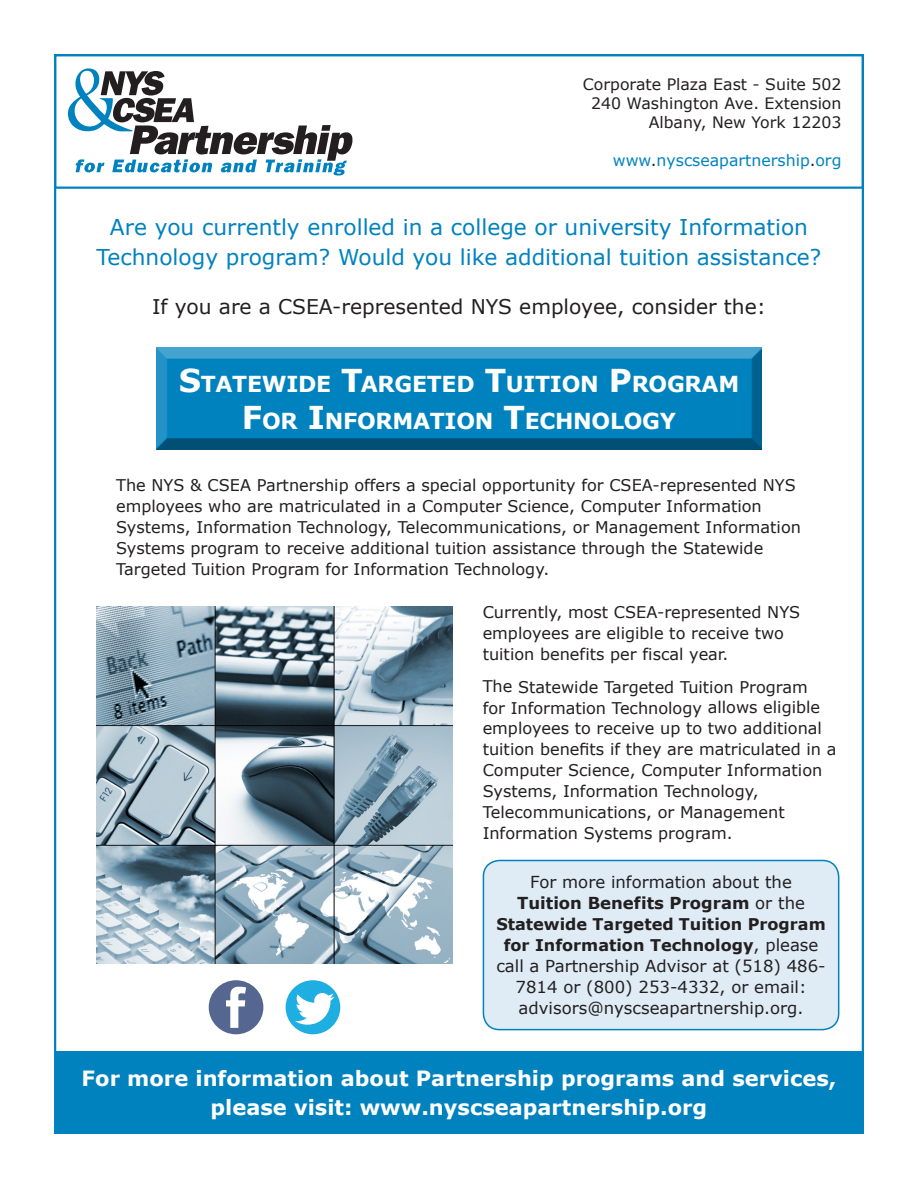
<style>
.page{position:relative;width:918px;height:1188px;background:#fff}
.page>*{position:absolute;margin:0;border:0;box-sizing:border-box;transform-origin:0 0}
.t1{font:700 22.05px "Verdana";letter-spacing:-.015em;color:#fff}
.t2{font:21.75px/30px "Verdana";color:#0082bf;text-align:center}
.t3{font:700 21px/28.5px "Verdana";color:#fff;text-align:center}
.t4{font:20.25px "Verdana";color:#231f20}
.t5{font:16.5px/21px "Verdana";color:#231f20;text-align:center}
.t6{font:16.2px/20.9px "Verdana";color:#231f20}
.t7{font:700 16.2px/21px "Verdana";color:#231f20;text-align:center}
.t8{font:15.75px "Verdana";color:#231f20}
.t9{font:15.75px "Verdana";color:#0082bf}
.s1{color:#231f20}
.s2{font-size:31.5px}
.s3{font-weight:700}
.s4{font-weight:400;font-size:16.5px}
</style>
<div class="page">
<div style="left:483px;top:860px;width:356px;height:170px;background:#dfebf5;border-radius:16px"></div>
<div style="left:483px;top:860px;width:356px;height:170px;border:2px solid #0082bf;border-radius:16px"></div>
<div style="left:54px;top:54px;width:810px;height:135px;border:2px solid #0082bf"></div>
<div style="left:54px;top:1051px;width:810px;height:83px;background:#0082bf"></div>
<svg style="left:68px;top:68px;width:285px;height:107px"></svg>
<div style="left:286px;top:980px;width:54px;height:54px;background:#1faee2;border-radius:50%"></div>
<svg style="left:295px;top:993px;width:39px;height:32px"></svg>
<div style="left:209px;top:980px;width:54px;height:54px;background:#556790;border-radius:50%"></div>
<svg style="left:226px;top:987px;width:20px;height:41px"></svg>
<img style="left:96px;top:607px;width:357px;height:356px">
<div style="left:145px;top:345px;width:617px;height:107px;background:#231f20;opacity:.6"></div>
<p class="t8" style="left:583px;top:74px;width:260px">Corporate Plaza East - Suite 502</p>
<p class="t8" style="left:591px;top:93px;width:252px">240 Washington Ave. Extension</p>
<p class="t8" style="left:649px;top:111px;width:194px">Albany, New York 12203</p>
<p class="t9" style="left:613px;top:149px;width:230px">www<span class="s1">.</span>nyscseapartnership<span class="s1">.</span>org</p>
<p class="t2" style="left:97px;top:212px;width:726px">Are you currently enrolled in a college or university Information<br>Technology program? Would you like additional tuition assistance?</p>
<p class="t4" style="left:152px;top:292px;width:615px">If you are a CSEA-represented NYS employee, consider the:</p>
<p class="t1" style="left:179px;top:368px;width:562px"><span class="s2">S</span>TATEWIDE <span class="s2">T</span>ARGETED <span class="s2">T</span>UITION <span class="s2">P</span>ROGRAM</p>
<p class="t1" style="left:242px;top:406px;width:436px"><span class="s2">F</span>OR <span class="s2">I</span> NFORMATION <span class="s2">T</span>ECHNOLOGY</p>
<p class="t6" style="left:116px;top:475px;width:686px">The NYS &amp; CSEA Partnership offers a special opportunity for CSEA-represented NYS employees who are matriculated in a Computer Science, Computer Information Systems, Information Technology, Telecommunications, or Management Information Systems program to receive additional tuition assistance through the Statewide Targeted Tuition Program for Information Technology.</p>
<p class="t6" style="left:483px;top:601px;width:319px">Currently, most CSEA-represented NYS employees are eligible to receive two tuition benefits per fiscal year.</p>
<p class="t6" style="left:483px;top:676px;width:355px">The Statewide Targeted Tuition Program<br>for Information Technology allows eligible employees to receive up to two additional tuition benefits if they are matriculated in a Computer Science, Computer Information Systems, Information Technology, Telecommunications, or Management Information Systems program.</p>
<p class="t5" style="left:517px;top:872px;width:289px">For more information about the<br><span class="s3">Tuition Benefits Program</span> or the</p>
<p class="t7" style="left:496px;top:914px;width:331px">Statewide Targeted Tuition Program for Information Technology<span class="s4">, please</span></p>
<p class="t5" style="left:496px;top:956px;width:331px">call a Partnership Advisor at (518) 486-<br>7814 or (800) 253-4332, or email: advisors@nyscseapartnership.org.</p>
<p class="t3" style="left:82px;top:1064px;width:756px">For more information about Partnership programs and services, please visit: www.nyscseapartnership.org</p>
</div>
